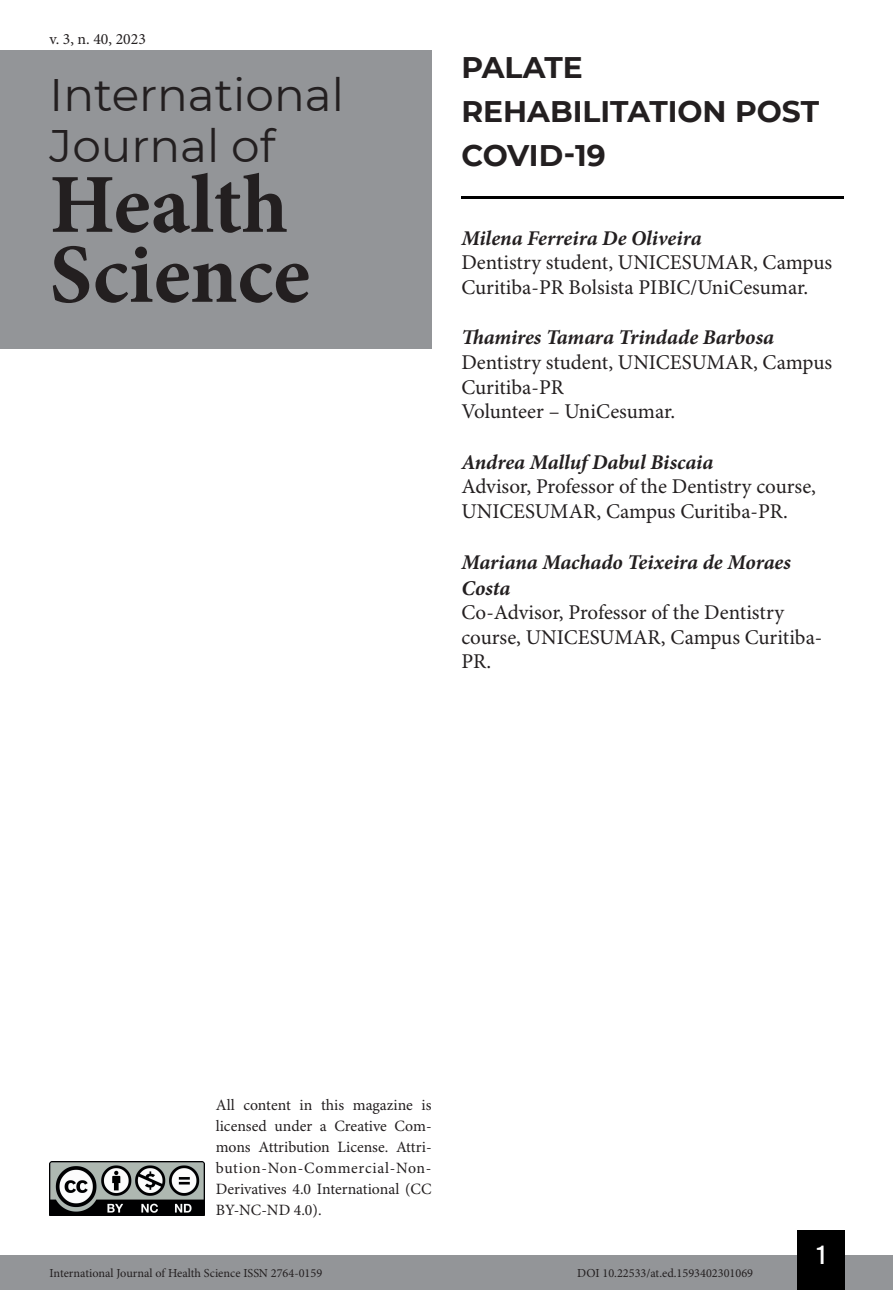
<style>
.page{position:relative;width:893px;height:1290px;background:#fff}
.page>*{position:absolute;margin:0;border:0;box-sizing:border-box;transform-origin:0 0}
.t1{font:700 84px/70px "Minion Pro";color:#231f20}
.t2{font:45.5px/50.8px "Montserrat";color:#231f20}
.t3{font:700 29.75px/43.8px "Montserrat";color:#231f20}
.t4{font:26.25px "Bebas Kai";color:#fff}
.t5{font:21px/24.5px "Minion Pro";letter-spacing:-.005em;color:#231f20}
.t6{font:italic 700 21px/26.2px "Minion Pro";letter-spacing:-.005em;color:#231f20}
.t7{font:15.75px/21px "Minion Pro";color:#231f20;text-align:justify}
.t8{font:12.25px "Minion Pro";color:#231f20}
</style>
<div class="page">
<div style="left:0;top:1255px;width:893px;height:35px;background:#939598"></div>
<div style="left:797px;top:1230px;width:48px;height:60px;background:#000"></div>
<img style="left:50px;top:1161px;width:154px;height:54px">
<div style="left:0;top:50px;width:432px;height:298px;background:#939598"></div>
<hr style="left:461px;top:197px;width:382px;height:2px;background:#000">
<p class="t7" style="left:50px;top:29px;width:98px">v. 3, n. 40, 2023</p>
<h2 class="t2" style="left:50px;top:68px;width:296px">International<br>Journal of</h2>
<h1 class="t1" style="left:50px;top:169px;width:262px">Health<br>Science</h1>
<h3 class="t3" style="left:461px;top:44px;width:359px">PALATE<br>REHABILITATION POST<br>COVID-19</h3>
<p class="t6" style="left:461px;top:224px;width:242px">Milena Ferreira De Oliveira</p>
<p class="t5" style="left:461px;top:251px;width:372px">Dentistry student, UNICESUMAR, Campus<br>Curitiba-PR Bolsista PIBIC/UniCesumar.</p>
<p class="t6" style="left:461px;top:324px;width:314px">Thamires Tamara Trindade Barbosa</p>
<p class="t5" style="left:461px;top:351px;width:372px">Dentistry student, UNICESUMAR, Campus<br>Curitiba-PR<br>Volunteer – UniCesumar.</p>
<p class="t6" style="left:461px;top:449px;width:253px">Andrea Malluf Dabul Biscaia</p>
<p class="t5" style="left:461px;top:475px;width:356px">Advisor, Professor of the Dentistry course,<br>UNICESUMAR, Campus Curitiba-PR.</p>
<p class="t6" style="left:461px;top:548px;width:331px">Mariana Machado Teixeira de Moraes<br>Costa</p>
<p class="t5" style="left:461px;top:601px;width:363px">Co-Advisor, Professor of the Dentistry course, UNICESUMAR, Campus Curitiba-<br>PR.</p>
<p class="t7" style="left:216px;top:1095px;width:217px">All content in this magazine is licensed under a Creative Com&shy;mons Attribution License. Attri&shy;bution-Non-Commercial-Non-Derivatives 4.0 International (CC BY-NC-ND 4.0).</p>
<p class="t4" style="left:817px;top:1241px;width:10px">1</p>
<p class="t8" style="left:50px;top:1266px;width:274px">International Journal of Health Science ISSN 2764-0159</p>
<p class="t8" style="left:577px;top:1266px;width:177px">DOI 10.22533/at.ed.1593402301069</p>
</div>
